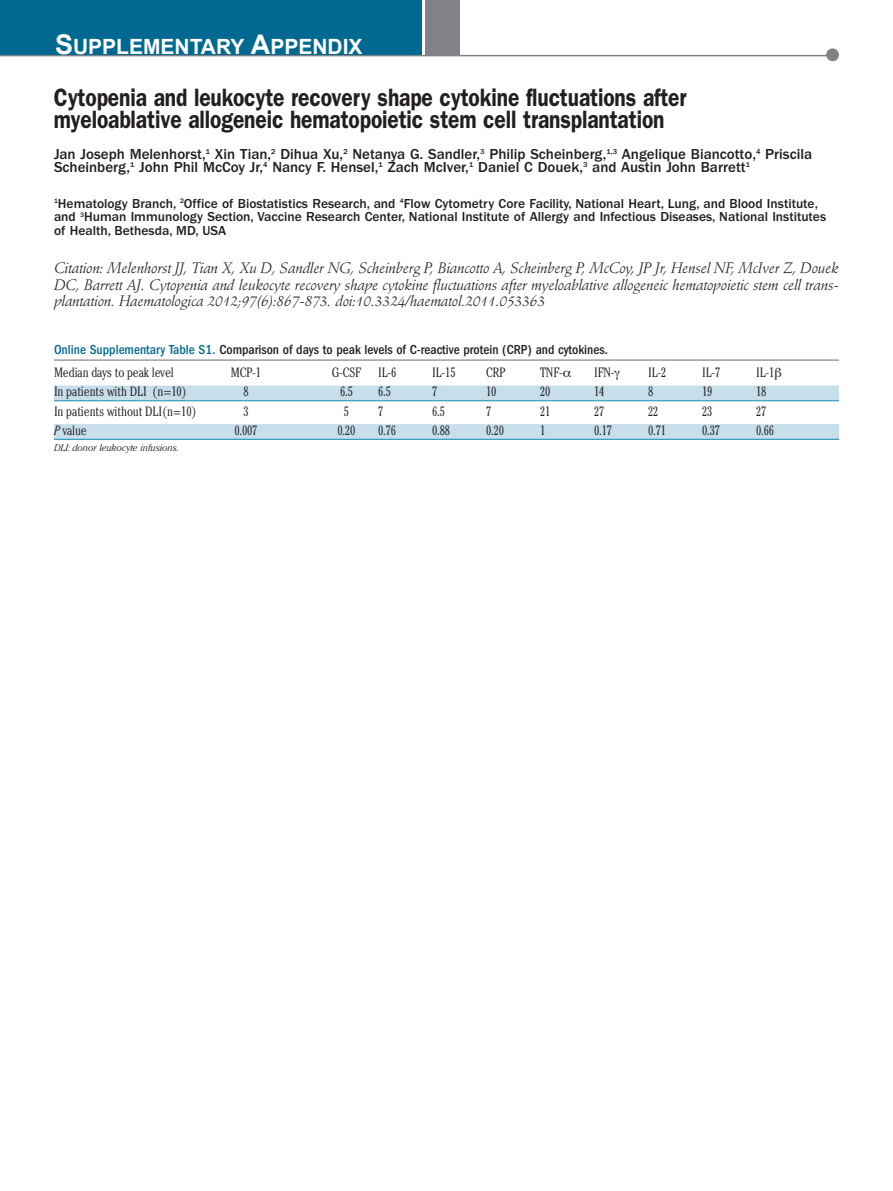
<style>
.page{position:relative;width:893px;height:1191px;background:#fff}
.page>*{position:absolute;margin:0;border:0;box-sizing:border-box;transform-origin:0 0}
.t1{font:600 25.2px/22.5px "Franklin Gothic";letter-spacing:-.005em;color:#231f20;scale:.83 1}
.t2{font:700 21px "Arial";color:#fff}
.t3{font:italic 15px/16.5px "Stempel Schneidler";letter-spacing:-.015em;color:#231f20;text-align:justify}
.t4{font:500 15px/13.5px "Franklin Gothic";color:#231f20}
.t5{font:500 13.5px/13.5px "Franklin Gothic";color:#231f20}
.t6{font:300 condensed 13.5px "Cheltenham";letter-spacing:-.01em;color:#231f20}
.t7{font:500 condensed 13.5px "Franklin Gothic";color:#231f20}
.t8{font:italic 300 9.75px "Cheltenham";color:#231f20}
.s1{font-size:27px}
.s2{color:#006991}
.s3{font-style:italic}
</style>
<div class="page">
<hr style="left:0;top:55px;width:837px;height:1px;background:#808285">
<div style="left:826px;top:48px;width:13px;height:13px;background:#808285;border-radius:50%"></div>
<div style="left:426px;top:0;width:34px;height:55px;background:#808285"></div>
<div style="left:0;top:0;width:422px;height:55px;background:#006991"></div>
<hr style="left:54px;top:360px;width:785px;height:1px;background:#6c6d70">
<div style="left:54px;top:385px;width:785px;height:15px;background:#c6dfeb"></div>
<hr style="left:54px;top:400px;width:785px;height:1px;background:#0d8aaf">
<div style="left:54px;top:424px;width:785px;height:15px;background:#c6dfeb"></div>
<hr style="left:54px;top:439px;width:785px;height:1px;background:#0d8aaf">
<h2 class="t2" style="left:55px;top:35px;width:309px"><span class="s1">S</span>UPPLEMENTARY <span class="s1">A</span>PPENDIX</h2>
<h1 class="t1" style="left:54px;top:88px;width:764px">Cytopenia and leukocyte recovery shape cytokine fluctuations after myeloablative allogeneic hematopoietic stem cell transplantation</h1>
<p class="t4" style="left:54px;top:148px;width:760px">Jan Joseph Melenhorst,<sup>1</sup> Xin Tian,<sup>2</sup> Dihua Xu,<sup>2</sup> Netanya G. Sandler,<sup>3</sup> Philip Scheinberg,<sup>1,3</sup> Angelique Biancotto,<sup>4</sup> Priscila<br>Scheinberg,<sup>1</sup> John Phil McCoy Jr,<sup>4</sup> Nancy F. Hensel,<sup>1</sup> Zach McIver,<sup>1</sup> Daniel C Douek,<sup>3</sup> and Austin John Barrett<sup>1</sup></p>
<p class="t5" style="left:54px;top:198px;width:774px"><sup>1</sup>Hematology Branch, <sup>2</sup>Office of Biostatistics Research, and <sup>4</sup>Flow Cytometry Core Facility, National Heart, Lung, and Blood Institute, and <sup>3</sup>Human Immunology Section, Vaccine Research Center, National Institute of Allergy and Infectious Diseases, National Institutes of Health, Bethesda, MD, USA</p>
<p class="t3" style="left:54px;top:261px;width:786px">Citation: Melenhorst JJ, Tian X, Xu D, Sandler NG, Scheinberg P, Biancotto A, Scheinberg P, McCoy, JP Jr, Hensel NF, McIver Z, Douek DC, Barrett AJ. Cytopenia and leukocyte recovery shape cytokine fluctuations after myeloablative allogeneic hematopoietic stem cell trans&shy;plantation. Haematologica 2012;97(6):867-873. doi:10.3324/haematol.2011.053363</p>
<p class="t7" style="left:54px;top:344px;width:555px"><span class="s2">Online Supplementary Table S1.</span> Comparison of days to peak levels of C-reactive protein (CRP) and cytokines.</p>
<p class="t6" style="left:54px;top:367px;width:121px">Median days to peak level</p>
<p class="t6" style="left:231px;top:367px;width:32px">MCP-1</p>
<p class="t6" style="left:332px;top:367px;width:66px">G-CSF IL-6</p>
<p class="t6" style="left:432px;top:367px;width:25px">IL-15</p>
<p class="t6" style="left:486px;top:367px;width:21px">CRP</p>
<p class="t6" style="left:540px;top:367px;width:24px">TNF-</p>
<p class="t6" style="left:594px;top:367px;width:22px">IFN-</p>
<p class="t6" style="left:648px;top:367px;width:20px">IL-2</p>
<p class="t6" style="left:702px;top:367px;width:20px">IL-7</p>
<p class="t6" style="left:756px;top:367px;width:20px">IL-1</p>
<p class="t6" style="left:54px;top:387px;width:134px">In patients with DLI (n=10)</p>
<p class="t6" style="left:243px;top:387px;width:7px">8</p>
<p class="t6" style="left:340px;top:387px;width:14px">6.5</p>
<p class="t6" style="left:378px;top:387px;width:14px">6.5</p>
<p class="t6" style="left:432px;top:387px;width:7px">7</p>
<p class="t6" style="left:486px;top:387px;width:12px">10</p>
<p class="t6" style="left:540px;top:387px;width:12px">20</p>
<p class="t6" style="left:594px;top:387px;width:12px">14</p>
<p class="t6" style="left:648px;top:387px;width:7px">8</p>
<p class="t6" style="left:702px;top:387px;width:12px">19</p>
<p class="t6" style="left:756px;top:387px;width:12px">18</p>
<p class="t6" style="left:54px;top:406px;width:144px">In patients without DLI(n=10)</p>
<p class="t6" style="left:243px;top:406px;width:7px">3</p>
<p class="t6" style="left:344px;top:406px;width:7px">5</p>
<p class="t6" style="left:378px;top:406px;width:7px">7</p>
<p class="t6" style="left:432px;top:406px;width:14px">6.5</p>
<p class="t6" style="left:486px;top:406px;width:7px">7</p>
<p class="t6" style="left:540px;top:406px;width:12px">21</p>
<p class="t6" style="left:594px;top:406px;width:12px">27</p>
<p class="t6" style="left:648px;top:406px;width:12px">22</p>
<p class="t6" style="left:702px;top:406px;width:12px">23</p>
<p class="t6" style="left:756px;top:406px;width:12px">27</p>
<p class="t6" style="left:54px;top:425px;width:34px"><span class="s3">P</span> value</p>
<p class="t6" style="left:234px;top:425px;width:25px">0.007</p>
<p class="t6" style="left:337px;top:425px;width:20px">0.20</p>
<p class="t6" style="left:378px;top:425px;width:20px">0.76</p>
<p class="t6" style="left:432px;top:425px;width:20px">0.88</p>
<p class="t6" style="left:486px;top:425px;width:20px">0.20</p>
<p class="t6" style="left:540px;top:425px;width:7px">1</p>
<p class="t6" style="left:594px;top:425px;width:20px">0.17</p>
<p class="t6" style="left:648px;top:425px;width:20px">0.71</p>
<p class="t6" style="left:702px;top:425px;width:20px">0.37</p>
<p class="t6" style="left:756px;top:425px;width:20px">0.66</p>
<p class="t8" style="left:54px;top:444px;width:127px">DLI: donor leukocyte infusions.</p>
</div>
